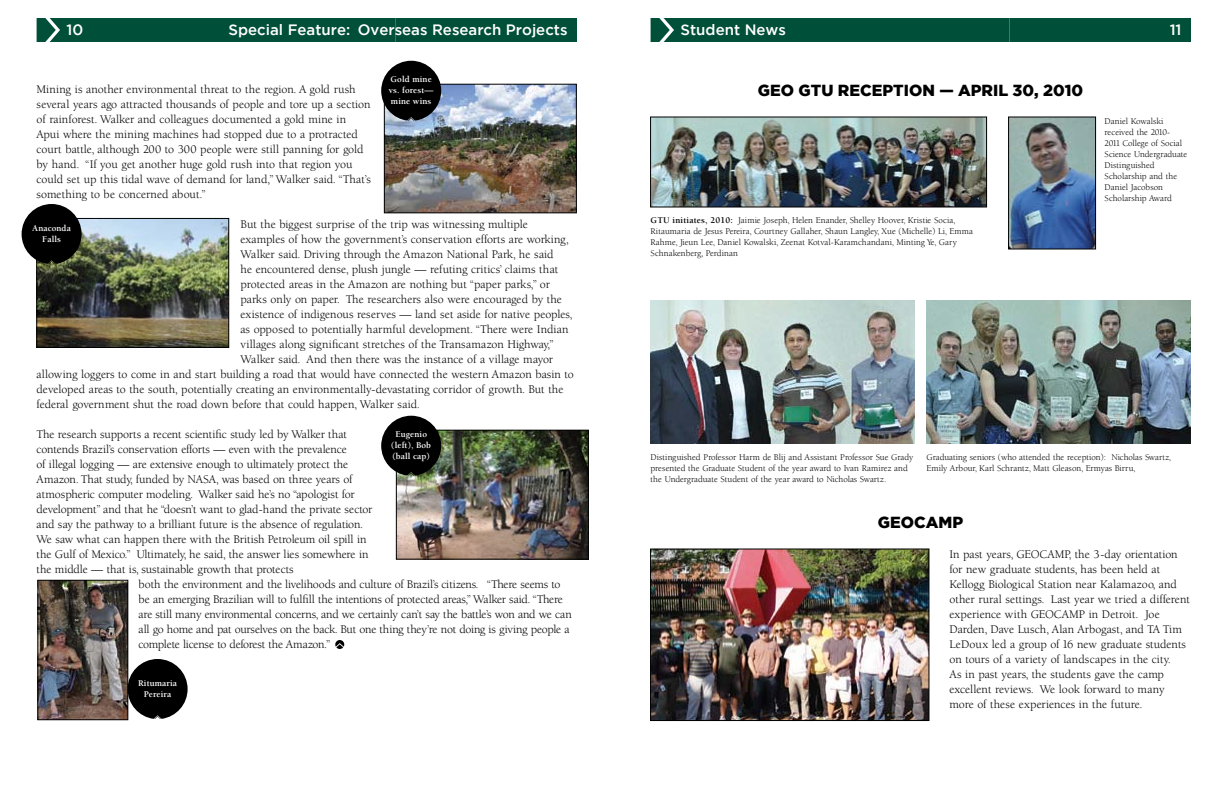
<style>
.page{position:relative;width:1224px;height:792px;background:#fff}
.page>*{position:absolute;margin:0;border:0;box-sizing:border-box;transform-origin:0 0}
.t1{font:900 16px "Gotham";color:#000}
.t2{font:500 15px "Gotham";color:#fff}
.t3{font:12px/15px "Berkeley";letter-spacing:-.005em;color:#000}
.t4{font:12px "Berkeley";letter-spacing:-.025em;color:#000}
.t5{font:9px/11px "Berkeley";color:#000}
.t6{font:700 9px/11px "Berkeley";letter-spacing:.01em;color:#fff;text-align:center}
.s1{font-weight:700}
</style>
<div class="page">
<div style="left:37px;top:18px;width:540px;height:24px;background:#004f39"></div>
<svg style="left:45px;top:18px;width:351px;height:24px"></svg>
<img style="left:386px;top:86px;width:189px;height:125px">
<div style="left:384px;top:84px;width:193px;height:129px;border:1px solid #000"></div>
<svg style="left:381px;top:61px;width:60px;height:60px;background:#2e3032"></svg>
<img style="left:38px;top:220px;width:189px;height:126px">
<div style="left:36px;top:218px;width:193px;height:130px;border:1px solid #000"></div>
<svg style="left:22px;top:204px;width:60px;height:60px;background:#2c2d2a"></svg>
<img style="left:398px;top:432px;width:189px;height:125px">
<div style="left:396px;top:430px;width:193px;height:129px;border:1px solid #000"></div>
<svg style="left:381px;top:416px;width:60px;height:60px;background:#2c2d2b"></svg>
<img style="left:40px;top:582px;width:86px;height:136px">
<div style="left:38px;top:580px;width:90px;height:140px;border:1px solid #000"></div>
<svg style="left:128px;top:659px;width:60px;height:60px"></svg>
<svg style="left:335px;top:640px;width:9px;height:9px"></svg>
<div style="left:651px;top:18px;width:540px;height:24px;background:#004f39"></div>
<svg style="left:659px;top:18px;width:351px;height:24px"></svg>
<img style="left:652px;top:119px;width:333px;height:86px">
<div style="left:650px;top:117px;width:337px;height:90px;border:1px solid #000"></div>
<img style="left:1010px;top:119px;width:84px;height:128px">
<div style="left:1008px;top:117px;width:88px;height:132px;border:1px solid #000"></div>
<img style="left:651px;top:300px;width:264px;height:144px">
<img style="left:927px;top:300px;width:264px;height:144px">
<img style="left:652px;top:551px;width:275px;height:168px">
<div style="left:650px;top:549px;width:279px;height:172px;border:1px solid #000"></div>
<p class="t2" style="left:67px;top:21px;width:18px">10</p>
<p class="t2" style="left:229px;top:21px;width:341px">Special Feature: Overseas Research Projects</p>
<p class="t6" style="left:389px;top:74px;width:46px;text-align:left">Gold mine vs. forest— mine wins</p>
<p class="t3" style="left:37px;top:82px;width:336px">Mining is another environmental threat to the region. A gold rush several years ago attracted thousands of people and tore up a section of rainforest. Walker and colleagues documented a gold mine in Apui where the mining machines had stopped due to a protracted court battle, although 200 to 300 people were still panning for gold by hand. “If you get another huge gold rush into that region you could set up this tidal wave of demand for land,” Walker said. “That’s something to be concerned about.”</p>
<p class="t3" style="left:241px;top:217px;width:289px">But the biggest surprise of the trip was witnessing multiple</p>
<p class="t3" style="left:241px;top:232px;width:330px">examples of how the government’s conservation efforts are working,</p>
<p class="t3" style="left:241px;top:247px;width:315px">Walker said. Driving through the Amazon National Park, he said</p>
<p class="t3" style="left:241px;top:262px;width:319px">he encountered dense, plush jungle — refuting critics’ claims that</p>
<p class="t3" style="left:241px;top:277px;width:311px">protected areas in the Amazon are nothing but “paper parks,” or</p>
<p class="t3" style="left:241px;top:292px;width:323px">parks only on paper. The researchers also were encouraged by the</p>
<p class="t3" style="left:241px;top:307px;width:333px">existence of indigenous reserves — land set aside for native peoples,</p>
<p class="t3" style="left:241px;top:322px;width:329px">as opposed to potentially harmful development. “There were Indian</p>
<p class="t3" style="left:241px;top:337px;width:315px">villages along significant stretches of the Transamazon Highway,”</p>
<p class="t3" style="left:241px;top:352px;width:314px">Walker said. And then there was the instance of a village mayor</p>
<p class="t3" style="left:37px;top:367px;width:539px">allowing loggers to come in and start building a road that would have connected the western Amazon basin to</p>
<p class="t3" style="left:37px;top:382px;width:528px">developed areas to the south, potentially creating an environmentally-devastating corridor of growth. But the</p>
<p class="t3" style="left:37px;top:397px;width:385px">federal government shut the road down before that could happen, Walker said.</p>
<p class="t3" style="left:37px;top:427px;width:312px">The research supports a recent scientific study led by Walker that</p>
<p class="t3" style="left:37px;top:442px;width:312px">contends Brazil’s conservation efforts — even with the prevalence</p>
<p class="t3" style="left:37px;top:457px;width:313px">of illegal logging — are extensive enough to ultimately protect the</p>
<p class="t3" style="left:37px;top:472px;width:317px">Amazon. That study, funded by NASA, was based on three years of</p>
<p class="t3" style="left:37px;top:487px;width:320px">atmospheric computer modeling. Walker said he’s no “apologist for</p>
<p class="t3" style="left:37px;top:502px;width:337px">development” and that he “doesn’t want to glad-hand the private sector</p>
<p class="t3" style="left:37px;top:517px;width:328px">and say the pathway to a brilliant future is the absence of regulation.</p>
<p class="t3" style="left:37px;top:532px;width:331px">We saw what can happen there with the British Petroleum oil spill in</p>
<p class="t3" style="left:37px;top:547px;width:333px">the Gulf of Mexico.” Ultimately, he said, the answer lies somewhere in</p>
<p class="t3" style="left:37px;top:562px;width:259px">the middle — that is, sustainable growth that protects</p>
<p class="t3" style="left:139px;top:577px;width:423px">both the environment and the livelihoods and culture of Brazil’s citizens. “There seems to</p>
<p class="t3" style="left:139px;top:592px;width:426px">be an emerging Brazilian will to fulfill the intentions of protected areas,” Walker said. “There</p>
<p class="t3" style="left:139px;top:607px;width:435px">are still many environmental concerns, and we certainly can’t say the battle’s won and we can</p>
<p class="t3" style="left:139px;top:622px;width:432px">all go home and pat ourselves on the back. But one thing they’re not doing is giving people a</p>
<p class="t4" style="left:139px;top:638px;width:193px">complete license to deforest the Amazon.”</p>
<p class="t6" style="left:32px;top:223px;width:40px">Anaconda<br>Falls</p>
<p class="t6" style="left:391px;top:429px;width:41px">Eugenio (left), Bob (ball cap)</p>
<p class="t6" style="left:138px;top:678px;width:40px">Ritumaria<br>Pereira</p>
<p class="t2" style="left:681px;top:21px;width:107px">Student News</p>
<p class="t2" style="left:1170px;top:21px;width:13px">11</p>
<h1 class="t1" style="left:758px;top:81px;width:327px">GEO GTU RECEPTION — APRIL 30, 2010</h1>
<p class="t5" style="left:651px;top:215px;width:324px"><span class="s1">GTU initiates, 2010:</span> Jaimie Joseph, Helen Enander, Shelley Hoover, Kristie Socia, Ritaumaria de Jesus Pereira, Courtney Gallaher, Shaun Langley, Xue (Michelle) Li, Emma Rahme, Jieun Lee, Daniel Kowalski, Zeenat Kotval-Karamchandani, Minting Ye, Gary Schnakenberg, Perdinan</p>
<p class="t5" style="left:1105px;top:116px;width:84px">Daniel Kowalski received the 2010-<br>2011 College of Social<br>Science Undergraduate<br>Distinguished<br>Scholarship and the<br>Daniel Jacobson<br>Scholarship Award</p>
<p class="t5" style="left:651px;top:452px;width:264px">Distinguished Professor Harm de Blij and Assistant Professor Sue Grady presented the Graduate Student of the year award to Ivan Ramirez and the Undergraduate Student of the year award to Nicholas Swartz.</p>
<p class="t5" style="left:927px;top:452px;width:246px">Graduating seniors (who attended the reception): Nicholas Swartz,<br>Emily Arbour, Karl Schrantz, Matt Gleason, Ermyas Birru,</p>
<h1 class="t1" style="left:878px;top:513px;width:87px">GEOCAMP</h1>
<p class="t3" style="left:949px;top:547px;width:242px">In past years, GEOCAMP, the 3-day orientation for new graduate students, has been held at Kellogg Biological Station near Kalamazoo, and other rural settings. Last year we tried a different experience with GEOCAMP in Detroit. Joe Darden, Dave Lusch, Alan Arbogast, and TA Tim LeDoux led a group of 16 new graduate students on tours of a variety of landscapes in the city.<br>As in past years, the students gave the camp excellent reviews. We look forward to many more of these experiences in the future.</p>
</div>
